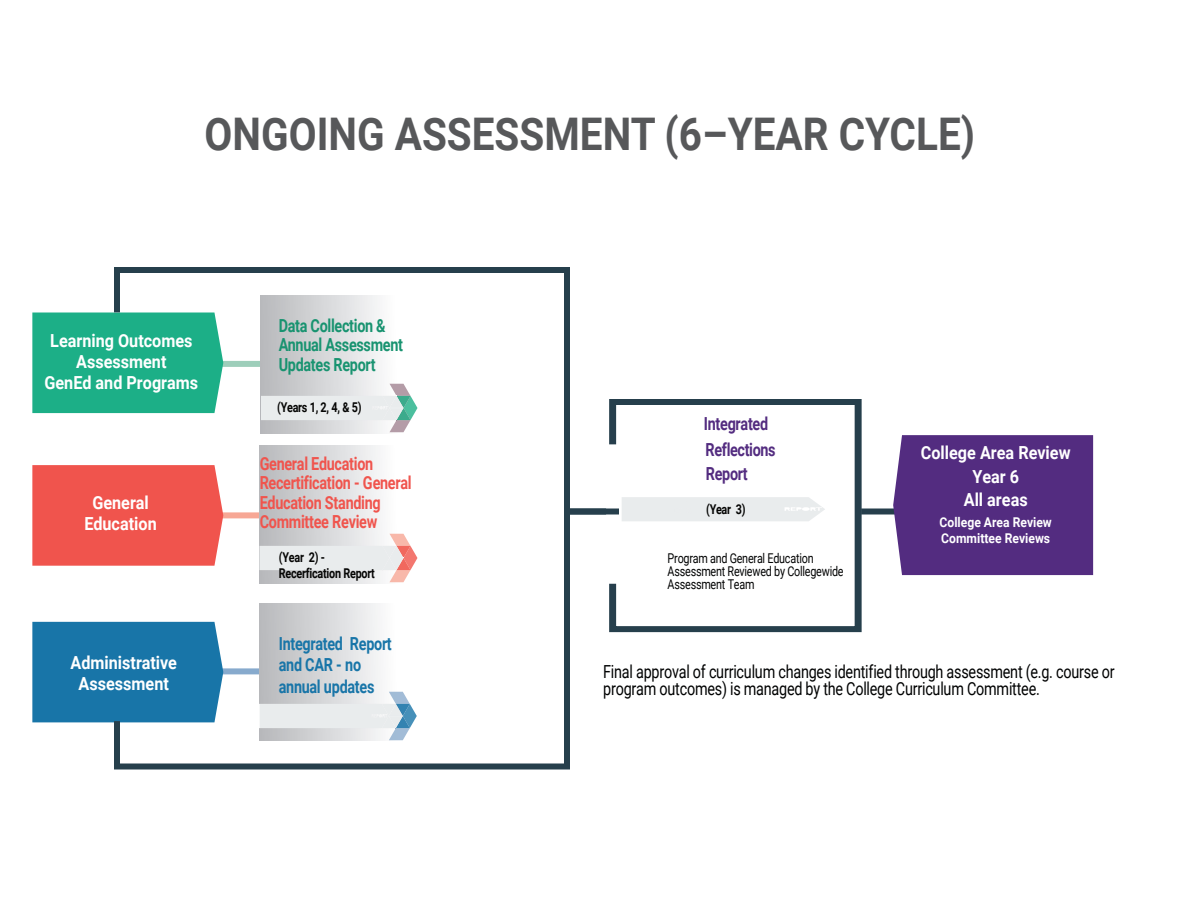
<style>
.page{position:relative;width:1188px;height:918px;background:#fff}
.page>*{position:absolute;margin:0;border:0;box-sizing:border-box;transform-origin:0 0}
.t1{font:700 45px "Roboto";color:#57585a;scale:.9 1}
.t2{font:18px/17.2px "Roboto";letter-spacing:-.015em;color:#010202;scale:.8 1}
.t3{font:700 18px/21px "Roboto";color:#fff;text-align:center;scale:.9 1}
.t4{font:700 18px/19.5px "Roboto";letter-spacing:-.02em;color:#f0544d;scale:.8 1}
.t5{font:700 18px/19.5px "Roboto";letter-spacing:-.02em;color:#189370;scale:.8 1}
.t6{font:700 18px/21.6px "Roboto";letter-spacing:-.02em;color:#1875a8;scale:.8 1}
.t7{font:700 18px/26.4px "Roboto";letter-spacing:-.02em;color:#532c80;scale:.8 1}
.t8{font:13.5px/12.9px "Roboto";letter-spacing:-.02em;color:#030404;scale:.8 1}
.t9{font:700 13.5px/16.2px "Roboto";letter-spacing:-.02em;color:#050504;scale:.8 1}
.t10{font:700 13.5px/16.5px "Roboto";color:#fff;scale:.9 1}
</style>
<div class="page">
<div style="left:32px;top:313px;width:79px;height:100px;background:#1caf87"></div>
<div style="left:32px;top:465px;width:79px;height:101px;background:#f0544d"></div>
<div style="left:32px;top:622px;width:79px;height:100px;background:#1875a8"></div>
<svg style="left:609px;top:399px;width:256px;height:234px"></svg>
<svg style="left:111px;top:267px;width:462px;height:503px"></svg>
<svg style="left:261px;top:384px;width:157px;height:48px;background:#d9dedf"></svg>
<svg style="left:260px;top:534px;width:157px;height:48px;background:#e3dddd"></svg>
<svg style="left:259px;top:692px;width:158px;height:48px;background:#d8dee2"></svg>
<svg style="left:606px;top:497px;width:219px;height:26px"></svg>
<div style="left:861px;top:508px;width:54px;height:6px;background:#263f4c"></div>
<div style="left:893px;top:435px;width:200px;height:140px;background:#532c80"></div>
<div style="left:568px;top:508px;width:51px;height:6px;background:#263f4c"></div>
<h1 class="t1" style="left:205px;top:103px;width:858px">ONGOING ASSESSMENT (6–YEAR CYCLE)</h1>
<p class="t3" style="left:44px;top:329px;width:172px">Learning Outcomes<br>Assessment<br>GenEd and Programs</p>
<p class="t3" style="left:84px;top:491px;width:82px">General<br>Education</p>
<p class="t3" style="left:70px;top:652px;width:120px">Administrative<br>Assessment</p>
<p class="t5" style="left:279px;top:315px;width:157px">Data Collection &amp;<br>Annual Assessment<br>Updates Report</p>
<p class="t9" style="left:277px;top:398px;width:107px">(Years 1, 2, 4, &amp; 5)</p>
<p class="t4" style="left:260px;top:453px;width:191px">General Education<br>Recertification - General<br>Education Standing<br>Committee Review</p>
<p class="t9" style="left:279px;top:549px;width:122px">(Year 2) -<br>Recerfication Report</p>
<p class="t6" style="left:279px;top:632px;width:143px">Integrated Report and CAR - no annual updates</p>
<p class="t7" style="left:704px;top:409px;width:91px">Integrated<br>Reflections</p>
<p class="t7" style="left:706px;top:459px;width:54px">Report</p>
<p class="t9" style="left:706px;top:501px;width:51px">(Year 3)</p>
<p class="t8" style="left:668px;top:552px;width:222px">Program and General Education<br>Assessment Reviewed by Collegewide<br>Assessment Team</p>
<p class="t3" style="left:921px;top:440px;width:168px;line-height:23.5px">College Area Review<br>Year 6<br>All areas</p>
<p class="t10" style="left:940px;top:513px;width:126px">College Area Review<br>Committee Reviews</p>
<p class="t2" style="left:603px;top:662px;width:641px">Final approval of curriculum changes identified through assessment (e.g. course or program outcomes) is managed by the College Curriculum Committee.</p>
</div>
